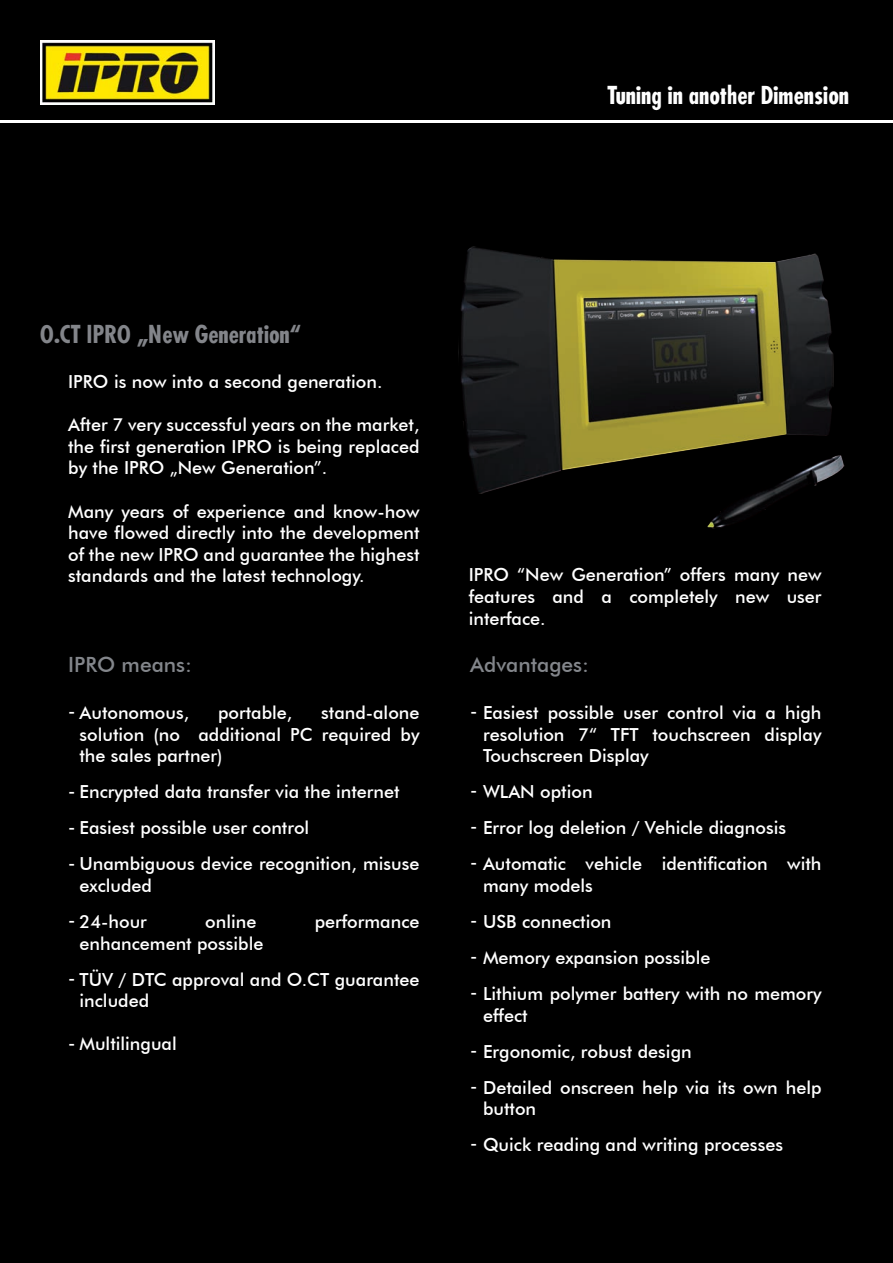
<style>
.page{position:relative;width:893px;height:1263px;background:#000}
.page>*{position:absolute;margin:0;border:0;box-sizing:border-box;transform-origin:0 0}
.t1{font:700 condensed 24px "Futura";color:#fff}
.t2{font:700 condensed 24px "Futura";color:#83858a}
.t3{font:500 21px "Futura BT";color:#83868b}
.t4{font:500 18px/36px "Futura BT";color:#fff;text-align:justify}
</style>
<div class="page">
<img style="left:41px;top:40px;width:174px;height:64px">
<hr style="left:0;top:120px;width:893px;height:3px;background:#fff">
<img style="left:458px;top:246px;width:387px;height:283px">
<p class="t1" style="left:607px;top:80px;width:243px">Tuning in another Dimension</p>
<p class="t2" style="left:40px;top:319px;width:263px">O.CT IPRO „New Generation“</p>
<p class="t4" style="left:68px;top:363px;width:316px">IPRO is now into a second generation.</p>
<p class="t4" style="left:68px;top:414px;width:353px;line-height:21.6px">After 7 very successful years on the market, the first generation IPRO is being replaced by the IPRO „New Generation”.</p>
<p class="t4" style="left:68px;top:500px;width:353px;line-height:21.6px">Many years of experience and know-how have flowed directly into the development of the new IPRO and guarantee the highest standards and the latest technology.</p>
<p class="t3" style="left:68px;top:652px;width:125px">IPRO means:</p>
<p class="t4" style="left:68px;top:693px;width:9px">-</p>
<p class="t4" style="left:80px;top:695px;width:111px">Autonomous,</p>
<p class="t4" style="left:218px;top:695px;width:76px">portable,</p>
<p class="t4" style="left:80px;top:702px;width:342px;line-height:21.6px;text-indent:242px">stand-alone solution (no additional PC required by the sales partner)</p>
<p class="t4" style="left:80px;top:774px;width:342px;text-align:left">Encrypted data transfer via the internet<br>Easiest possible user control<br>Unambiguous device recognition, misuse</p>
<p class="t4" style="left:80px;top:867px;width:74px">excluded<br>24-hour</p>
<p class="t4" style="left:68px;top:772px;width:9px">- - -</p>
<p class="t4" style="left:205px;top:903px;width:53px">online</p>
<p class="t4" style="left:315px;top:903px;width:106px">performance</p>
<p class="t4" style="left:80px;top:925px;width:341px">enhancement possible<br>TÜV / DTC approval and O.CT guarantee</p>
<p class="t4" style="left:80px;top:983px;width:71px">included</p>
<p class="t4" style="left:80px;top:1026px;width:99px">Multilingual</p>
<p class="t4" style="left:68px;top:902px;width:9px">-</p>
<p class="t4" style="left:68px;top:959px;width:9px">-</p>
<p class="t4" style="left:68px;top:1024px;width:9px">-</p>
<p class="t4" style="left:469px;top:564px;width:354px;line-height:21.6px">IPRO “New Generation” offers many new features and a completely new user interface.</p>
<p class="t3" style="left:470px;top:652px;width:120px">Advantages:</p>
<p class="t4" style="left:470px;top:693px;width:9px">-</p>
<p class="t4" style="left:483px;top:702px;width:340px;line-height:21.6px">Easiest possible user control via a high resolution 7“ TFT touchscreen display Touchscreen Display</p>
<p class="t4" style="left:483px;top:774px;width:340px;text-align:left">WLAN option<br>Error log deletion / Vehicle diagnosis<br>Automatic vehicle identification with</p>
<p class="t4" style="left:483px;top:867px;width:340px;text-align:left">many models<br>USB connection<br>Memory expansion possible<br>Lithium polymer battery with no memory</p>
<p class="t4" style="left:483px;top:997px;width:340px;text-align:left">effect<br>Ergonomic, robust design<br>Detailed onscreen help via its own help</p>
<p class="t4" style="left:483px;top:1091px;width:301px">button<br>Quick reading and writing processes</p>
<p class="t4" style="left:470px;top:772px;width:9px">- - -</p>
<p class="t4" style="left:470px;top:901px;width:9px">- - -</p>
<p class="t4" style="left:470px;top:1031px;width:9px">- -</p>
<p class="t4" style="left:470px;top:1125px;width:9px">-</p>
</div>
